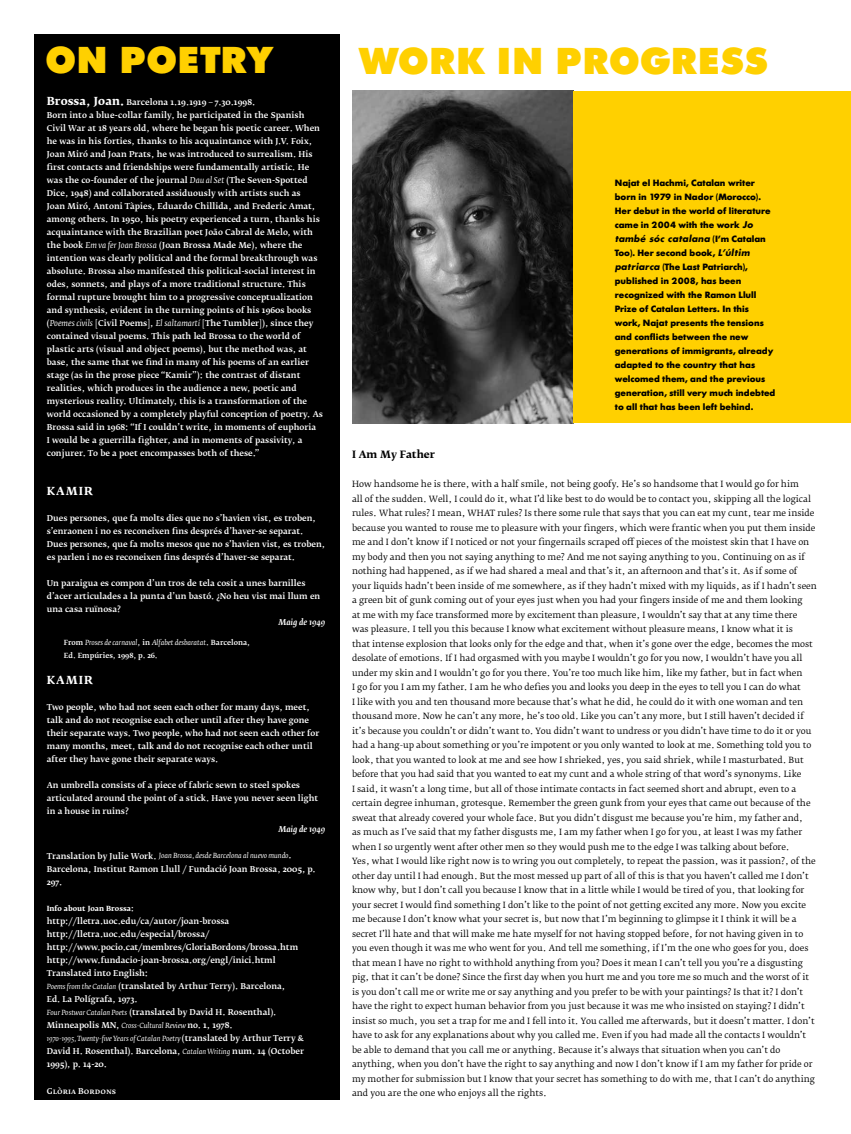
<style>
.page{position:relative;width:851px;height:1134px;background:#fff}
.page>*{position:absolute;margin:0;border:0;box-sizing:border-box;transform-origin:0 0}
.t1{font:800 37px "Futura BQ";letter-spacing:.04em;color:#ffd000}
.t2{font:800 37px "Futura BQ";letter-spacing:.02em;color:#ffd000}
.t3{font:700 11px "Fedra Serif B";letter-spacing:.09em;color:#fff}
.t4{font:700 10px "Fedra Serif B";color:#000}
.t5{font:700 9px/14px "Futura BQ";color:#000}
.t6{font:italic 700 9px "Futura ICG";color:#000}
.t7{font:8.5px/14.5px "Fedra Serif B";color:#000}
.t8{font:500 8px/13px "Fedra Serif B";letter-spacing:.005em;color:#fff}
.t9{font:italic 500 8px "Fedra Serif B";color:#fff}
.t10{font:8px "Fedra Serif B Medium SC";color:#fff}
.t11{font:italic 7px "Fedra Serif B";color:#fff}
.t12{font:500 7px/13px "Fedra Serif B";color:#fff}
.t13{font:700 7px "Fedra Serif B";color:#fff}
.s1{font-weight:700;font-size:11px}
.s2{font-weight:400;font-style:italic}
.s3{font-weight:500;font-style:normal;font-size:8px}
.s4{font-weight:400;font-style:italic;font-size:7px}
.s5{font-family:"Futura ICG";font-style:italic}
.s6{font-family:"Futura BQ";font-style:normal}
</style>
<div class="page">
<div style="left:34px;top:34px;width:306px;height:1066px;background:#000"></div>
<img style="left:352px;top:91px;width:221px;height:332px">
<div style="left:573px;top:91px;width:277px;height:332px;background:#ffd000"></div>
<h1 class="t2" style="left:46px;top:38px;width:229px">ON POETRY</h1>
<h1 class="t1" style="left:358px;top:40px;width:411px">WORK IN PROGRESS</h1>
<p class="t8" style="left:47px;top:95px;width:277px"><span class="s1">Brossa, Joan.</span> Barcelona 1.19.1919 – 7.30.1998.<br>Born into a blue-collar family, he participated in the Spanish Civil War at 18 years old, where he began his poetic career. When he was in his forties, thanks to his acquaintance with J.V. Foix, Joan Miró and Joan Prats, he was introduced to surrealism. His first contacts and friendships were fundamentally artistic. He was the co-founder of the journal <span class="s2">Dau al Set</span> (The Seven-Spotted Dice, 1948) and collaborated assiduously with artists such as<br>Joan Miró, Antoni Tàpies, Eduardo Chillida, and Frederic Amat, among others. In 1950, his poetry experienced a turn, thanks his acquaintance with the Brazilian poet João Cabral de Melo, with the book <span class="s2">Em va fer Joan Brossa</span> (Joan Brossa Made Me), where the intention was clearly political and the formal breakthrough was absolute. Brossa also manifested this political-social interest in odes, sonnets, and plays of a more traditional structure. This formal rupture brought him to a progressive conceptualization and synthesis, evident in the turning points of his 1960s books (<span class="s2">Poemes civils</span> [Civil Poems], <span class="s2">El saltamartí</span> [The Tumbler]), since they contained visual poems. This path led Brossa to the world of plastic arts (visual and object poems), but the method was, at base, the same that we find in many of his poems of an earlier stage (as in the prose piece “Kamir”): the contrast of distant realities, which produces in the audience a new, poetic and mysterious reality. Ultimately, this is a transformation of the world occasioned by a completely playful conception of poetry. As Brossa said in 1968: “If I couldn’t write, in moments of euphoria<br>I would be a guerrilla fighter, and in moments of passivity, a conjurer. To be a poet encompasses both of these.”</p>
<p class="t3" style="left:47px;top:484px;width:48px">KAMIR</p>
<p class="t8" style="left:47px;top:511px;width:280px">Dues persones, que fa molts dies que no s’havien vist, es troben, s’enraonen i no es reconeixen fins després d’haver-se separat.<br>Dues persones, que fa molts mesos que no s’havien vist, es troben, es parlen i no es reconeixen fins després d’haver-se separat.</p>
<p class="t8" style="left:47px;top:576px;width:275px">Un paraigua es compon d’un tros de tela cosit a unes barnilles d’acer articulades a la punta d’un bastó. ¿No heu vist mai llum en una casa ruïnosa?</p>
<p class="t9" style="left:278px;top:617px;width:48px">Maig de 1949</p>
<p class="t12" style="left:64px;top:636px;width:188px">From <span class="s2">Proses de carnaval</span>, in <span class="s2">Alfabet desbaratat</span>. Barcelona,<br>Ed. Empúries, 1998, p. 26.</p>
<p class="t3" style="left:47px;top:673px;width:48px">KAMIR</p>
<p class="t8" style="left:47px;top:700px;width:274px">Two people, who had not seen each other for many days, meet, talk and do not recognise each other until after they have gone their separate ways. Two people, who had not seen each other for many months, meet, talk and do not recognise each other until after they have gone their separate ways.</p>
<p class="t8" style="left:47px;top:778px;width:273px">An umbrella consists of a piece of fabric sewn to steel spokes articulated around the point of a stick. Have you never seen light in a house in ruins?</p>
<p class="t9" style="left:278px;top:825px;width:48px">Maig de 1949</p>
<p class="t11" style="left:47px;top:852px;width:246px"><span class="s3">Translation by Julie Work.</span> Joan Brossa, desde Barcelona al nuevo mundo<span class="s3">.</span></p>
<p class="t8" style="left:47px;top:862px;width:270px">Barcelona, Institut Ramon Llull / Fundació Joan Brossa, 2005, p.<br>297.</p>
<p class="t13" style="left:47px;top:904px;width:89px">Info about Joan Brossa:</p>
<p class="t8" style="left:47px;top:914px;width:253px">http://lletra.uoc.edu/ca/autor/joan-brossa http://lletra.uoc.edu/especial/brossa/ http://www.pocio.cat/membres/GloriaBordons/brossa.htm http://www.fundacio-joan-brossa.org/engl/inici.html Translated into English:<br><span class="s4">Poems from the Catalan</span> (translated by Arthur Terry). Barcelona, Ed. La Polígrafa, 1973.<br><span class="s4">Four Postwar Catalan Poets</span> (translated by David H. Rosenthal).<br>Minneapolis MN, <span class="s4">Cross-Cultural Review</span> no. 1, 1978.</p>
<p class="t11" style="left:47px;top:1034px;width:259px">1970-1995, Twenty-five Years of Catalan Poetry <span class="s3">(translated by Arthur Terry &amp;</span></p>
<p class="t8" style="left:47px;top:1044px;width:259px">David H. Rosenthal). Barcelona, <span class="s4">Catalan Writing</span> num. 14 (October<br>1995), p. 14-20.</p>
<p class="t10" style="left:47px;top:1086px;width:71px">Glòria Bordons</p>
<p class="t5" style="left:614px;top:175px;width:157px">Najat el Hachmi, Catalan writer born in 1979 in Nador (Morocco).<br>Her debut in the world of literature came in 2004 with the work <span class="s5">Jo</span></p>
<p class="t6" style="left:614px;top:232px;width:153px">també sóc catalana <span class="s6">(I’m Catalan</span></p>
<p class="t5" style="left:614px;top:246px;width:162px">Too). Her second book, <span class="s5">L’últim patriarca</span> (The Last Patriarch), published in 2008, has been recognized with the Ramon Llull<br>Prize of Catalan Letters. In this work, Najat presents the tensions and conflicts between the new generations of immigrants, already adapted to the country that has welcomed them, and the previous generation, still very much indebted to all that has been left behind.</p>
<p class="t4" style="left:352px;top:448px;width:85px">I Am My Father</p>
<p class="t7" style="left:352px;top:477px;width:466px">How handsome he is there, with a half smile, not being goofy. He’s so handsome that I would go for him<br>all of the sudden. Well, I could do it, what I’d like best to do would be to contact you, skipping all the logical rules. What rules? I mean, WHAT rules? Is there some rule that says that you can eat my cunt, tear me inside because you wanted to rouse me to pleasure with your fingers, which were frantic when you put them inside me and I don’t know if I noticed or not your fingernails scraped off pieces of the moistest skin that I have on my body and then you not saying anything to me? And me not saying anything to you. Continuing on as if nothing had happened, as if we had shared a meal and that’s it, an afternoon and that’s it. As if some of your liquids hadn’t been inside of me somewhere, as if they hadn’t mixed with my liquids, as if I hadn’t seen a green bit of gunk coming out of your eyes just when you had your fingers inside of me and them looking<br>at me with my face transformed more by excitement than pleasure, I wouldn’t say that at any time there<br>was pleasure. I tell you this because I know what excitement without pleasure means, I know what it is<br>that intense explosion that looks only for the edge and that, when it’s gone over the edge, becomes the most desolate of emotions. If I had orgasmed with you maybe I wouldn’t go for you now, I wouldn’t have you all under my skin and I wouldn’t go for you there. You’re too much like him, like my father, but in fact when<br>I go for you I am my father. I am he who defies you and looks you deep in the eyes to tell you I can do what<br>I like with you and ten thousand more because that’s what he did, he could do it with one woman and ten thousand more. Now he can’t any more, he’s too old. Like you can’t any more, but I still haven’t decided if it’s because you couldn’t or didn’t want to. You didn’t want to undress or you didn’t have time to do it or you had a hang-up about something or you’re impotent or you only wanted to look at me. Something told you to look, that you wanted to look at me and see how I shrieked, yes, you said shriek, while I masturbated. But before that you had said that you wanted to eat my cunt and a whole string of that word’s synonyms. Like<br>I said, it wasn’t a long time, but all of those intimate contacts in fact seemed short and abrupt, even to a certain degree inhuman, grotesque. Remember the green gunk from your eyes that came out because of the sweat that already covered your whole face. But you didn’t disgust me because you’re him, my father and,<br>as much as I’ve said that my father disgusts me, I am my father when I go for you, at least I was my father when I so urgently went after other men so they would push me to the edge I was talking about before.<br>Yes, what I would like right now is to wring you out completely, to repeat the passion, was it passion?, of the other day until I had enough. But the most messed up part of all of this is that you haven’t called me I don’t know why, but I don’t call you because I know that in a little while I would be tired of you, that looking for your secret I would find something I don’t like to the point of not getting excited any more. Now you excite me because I don’t know what your secret is, but now that I’m beginning to glimpse it I think it will be a secret I’ll hate and that will make me hate myself for not having stopped before, for not having given in to you even though it was me who went for you. And tell me something, if I’m the one who goes for you, does that mean I have no right to withhold anything from you? Does it mean I can’t tell you you’re a disgusting pig, that it can’t be done? Since the first day when you hurt me and you tore me so much and the worst of it is you don’t call me or write me or say anything and you prefer to be with your paintings? Is that it? I don’t have the right to expect human behavior from you just because it was me who insisted on staying? I didn’t insist so much, you set a trap for me and I fell into it. You called me afterwards, but it doesn’t matter. I don’t have to ask for any explanations about why you called me. Even if you had made all the contacts I wouldn’t be able to demand that you call me or anything. Because it’s always that situation when you can’t do anything, when you don’t have the right to say anything and now I don’t know if I am my father for pride or my mother for submission but I know that your secret has something to do with me, that I can’t do anything and you are the one who enjoys all the rights.</p>
</div>
